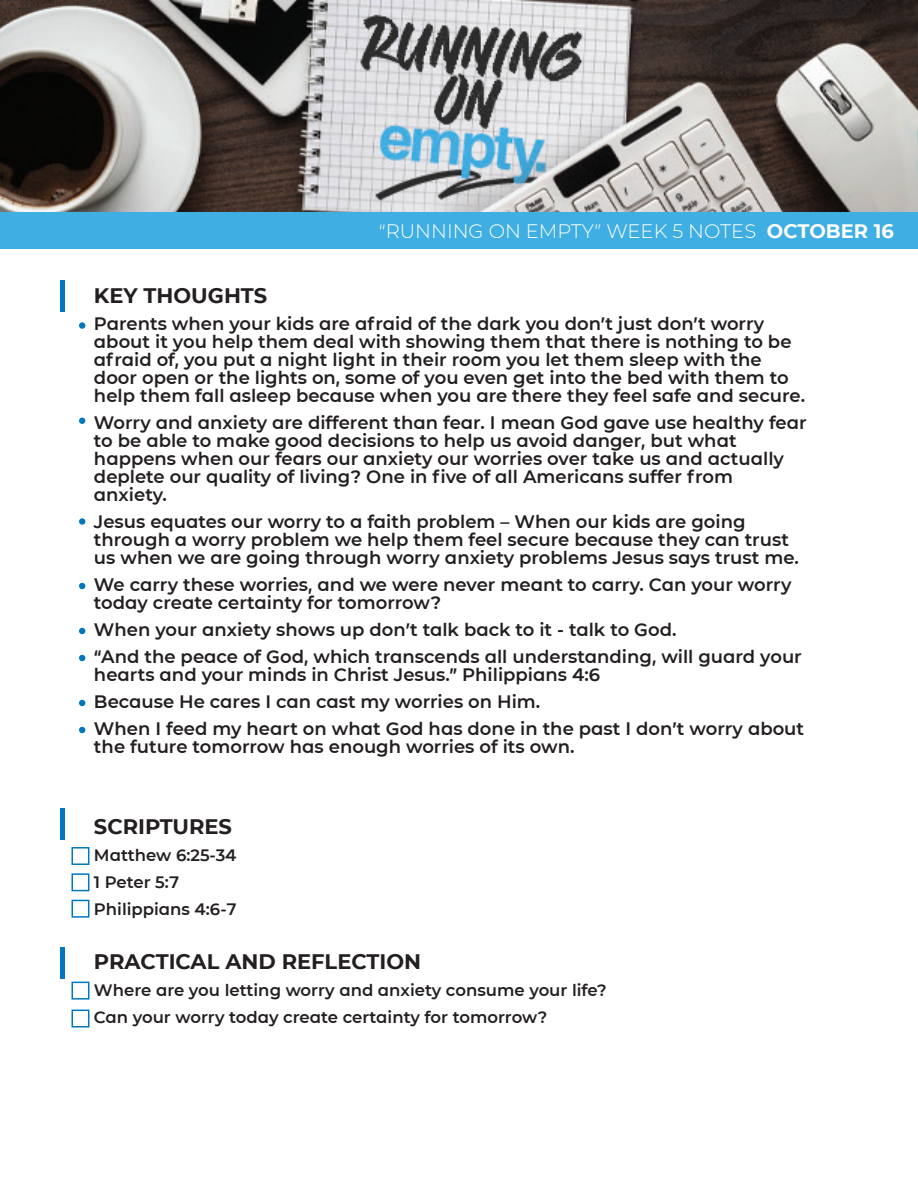
<style>
.page{position:relative;width:918px;height:1188px;background:#fff}
.page>*{position:absolute;margin:0;border:0;box-sizing:border-box;transform-origin:0 0}
.t1{font:700 21px "CMG Sans";color:#231f20}
.t2{font:300 19.5px "CMG Sans";color:#fff}
.t3{font:600 18px/18px "CMG Sans";color:#231f20}
.t4{font:600 16.5px/27px "CMG Sans";color:#231f20}
.s1{font-weight:700}
</style>
<div class="page">
<img style="left:0;top:0;width:918px;height:213px">
<div style="left:60px;top:280px;width:5px;height:32px;background:#0078c0"></div>
<div style="left:60px;top:809px;width:5px;height:31px;background:#0078c0"></div>
<div style="left:60px;top:947px;width:5px;height:31px;background:#0078c0"></div>
<div style="left:79px;top:322px;width:6px;height:7px;background:#0078c0;border-radius:50%"></div>
<div style="left:79px;top:518px;width:6px;height:7px;background:#0078c0;border-radius:50%"></div>
<svg style="left:79px;top:583px;width:6px;height:6px"></svg>
<svg style="left:79px;top:628px;width:6px;height:6px"></svg>
<svg style="left:79px;top:655px;width:6px;height:6px"></svg>
<svg style="left:79px;top:700px;width:6px;height:6px"></svg>
<svg style="left:79px;top:727px;width:6px;height:6px"></svg>
<svg style="left:79px;top:418px;width:6px;height:6px"></svg>
<div style="left:0;top:213px;width:918px;height:36px;background:#3faee2"></div>
<div style="left:72px;top:847px;width:17px;height:18px;border:2px solid #0078c0"></div>
<div style="left:72px;top:873px;width:17px;height:18px;border:2px solid #0078c0"></div>
<div style="left:72px;top:900px;width:17px;height:18px;border:2px solid #0078c0"></div>
<div style="left:72px;top:982px;width:17px;height:18px;border:2px solid #0078c0"></div>
<div style="left:72px;top:1010px;width:17px;height:18px;border:2px solid #0078c0"></div>
<p class="t2" style="left:379px;top:218px;width:516px">“RUNNING ON EMPTY” WEEK 5 NOTES <span class="s1">OCTOBER 16</span></p>
<p class="t1" style="left:94px;top:281px;width:175px">KEY THOUGHTS</p>
<p class="t3" style="left:94px;top:314px;width:713px">Parents when your kids are afraid of the dark you don’t just don’t worry about it you help them deal with showing them that there is nothing to be afraid of, you put a night light in their room you let them sleep with the door open or the lights on, some of you even get into the bed with them to help them fall asleep because when you are there they feel safe and secure.</p>
<p class="t3" style="left:94px;top:413px;width:714px">Worry and anxiety are different than fear. I mean God gave use healthy fear to be able to make good decisions to help us avoid danger, but what happens when our fears our anxiety our worries over take us and actually deplete our quality of living? One in five of all Americans suffer from anxiety.</p>
<p class="t3" style="left:94px;top:512px;width:707px">Jesus equates our worry to a faith problem – When our kids are going through a worry problem we help them feel secure because they can trust us when we are going through worry anxiety problems Jesus says trust me.</p>
<p class="t3" style="left:94px;top:575px;width:699px">We carry these worries, and we were never meant to carry. Can your worry today create certainty for tomorrow?</p>
<p class="t3" style="left:94px;top:616px;width:709px;line-height:27px">When your anxiety shows up don’t talk back to it - talk to God.<br>“And the peace of God, which transcends all understanding, will guard your</p>
<p class="t3" style="left:94px;top:661px;width:712px;line-height:27px">hearts and your minds in Christ Jesus.” Philippians 4:6<br>Because He cares I can cast my worries on Him.<br>When I feed my heart on what God has done in the past I don’t worry about</p>
<p class="t3" style="left:94px;top:737px;width:482px">the future tomorrow has enough worries of its own.</p>
<p class="t1" style="left:94px;top:812px;width:140px">SCRIPTURES</p>
<p class="t4" style="left:94px;top:841px;width:144px">Matthew 6:25-34<br>1 Peter 5:7<br>Philippians 4:6-7</p>
<p class="t1" style="left:94px;top:947px;width:329px">PRACTICAL AND REFLECTION</p>
<p class="t4" style="left:94px;top:976px;width:514px">Where are you letting worry and anxiety consume your life?<br>Can your worry today create certainty for tomorrow?</p>
</div>
